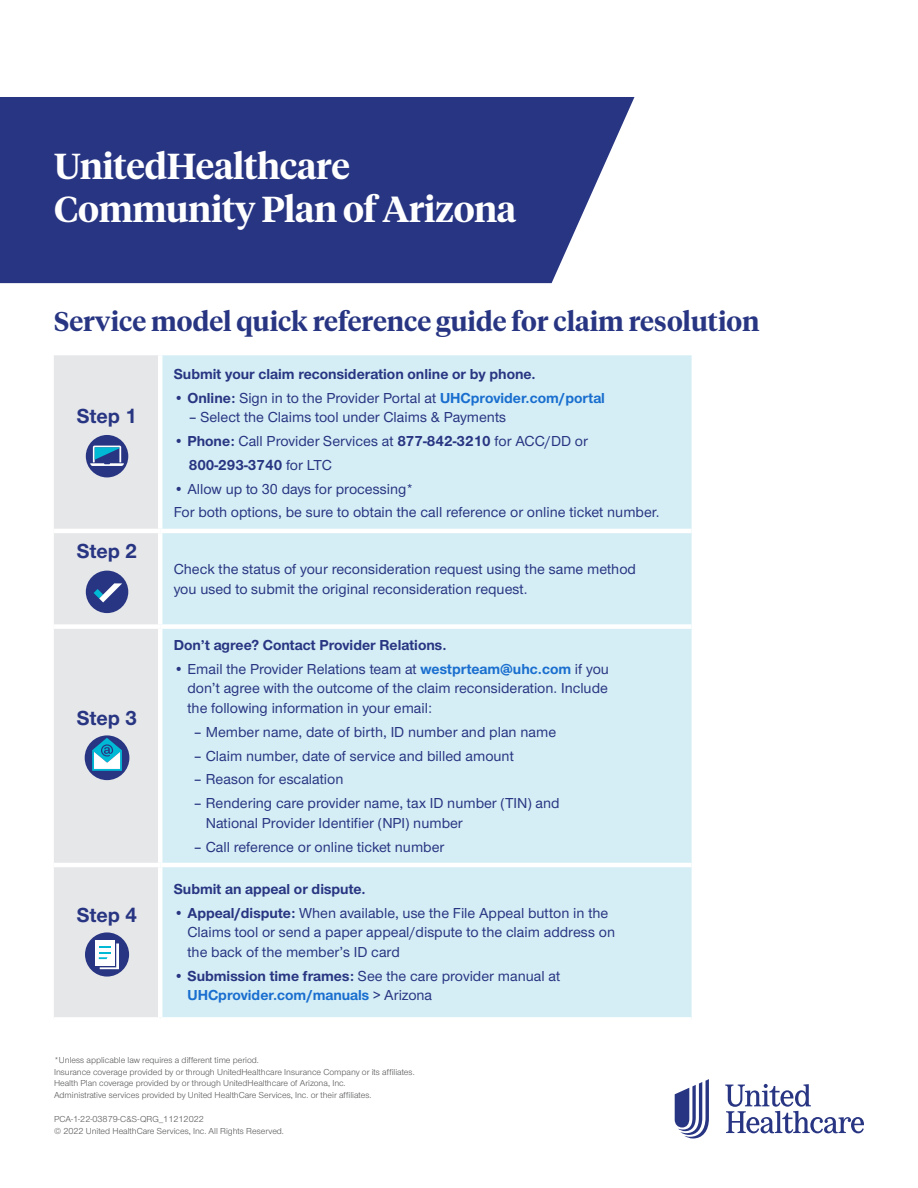
<style>
.page{position:relative;width:918px;height:1188px;background:#fff}
.page>*{position:absolute;margin:0;border:0;box-sizing:border-box;transform-origin:0 0}
.t1{font:600 36px/43.2px "UHC Serif Headline";letter-spacing:-.01em;color:#fff}
.H4{font:600 27px "UHC Serif Headline";color:#283582}
.Continued_asterisk{font:700 21px "UHC Sans";color:#283582}
.H5-Sans{font:500 15px/19.5px "UHC Sans";color:#283582}
.H5-Sans-2{font:700 15px "UHC Sans";color:#283582}
.Body{font:9px/10.5px "UHC Sans";color:#57585a}
.s1{font-weight:700}
.s2{font-weight:700;color:#196ecf}
.s3{font-weight:500}
</style>
<div class="page">
<div style="left:0;top:97px;width:634px;height:186px;background:#283582"></div>
<svg style="left:675px;top:1079px;width:34px;height:59px"></svg>
<svg style="left:725px;top:1084px;width:139px;height:49px"></svg>
<div style="left:54px;top:355px;width:104px;height:662px;background:#e6e7e9"></div>
<div style="left:162px;top:355px;width:530px;height:662px;background:#d5eef5"></div>
<hr style="left:54px;top:529px;width:106px;height:4px;background:#fff">
<hr style="left:160px;top:529px;width:532px;height:4px;background:#fff">
<div style="left:54px;top:624px;width:106px;height:5px;background:#fff"></div>
<div style="left:160px;top:624px;width:532px;height:5px;background:#fff"></div>
<hr style="left:54px;top:863px;width:106px;height:4px;background:#fff">
<hr style="left:160px;top:863px;width:532px;height:4px;background:#fff">
<div style="left:86px;top:435px;width:42px;height:42px;background:#283582;border-radius:50%"></div>
<svg style="left:90px;top:446px;width:34px;height:20px"></svg>
<div style="left:86px;top:571px;width:42px;height:42px;background:#283582;border-radius:50%"></div>
<svg style="left:94px;top:583px;width:28px;height:19px"></svg>
<div style="left:85px;top:735px;width:44px;height:45px;background:#283582;border-radius:50%"></div>
<svg style="left:92px;top:738px;width:30px;height:33px"></svg>
<div style="left:85px;top:932px;width:44px;height:45px;background:#283582;border-radius:50%"></div>
<div style="left:95px;top:940px;width:19px;height:26px;background:#fff"></div>
<svg style="left:99px;top:943px;width:20px;height:26px"></svg>
<p class="t1" style="left:54px;top:143px;width:464px">UnitedHealthcare<br>Community Plan of Arizona</p>
<p class="H4" style="left:54px;top:303px;width:707px">Service model quick reference guide for claim resolution</p>
<p class="Continued_asterisk" style="left:77px;top:402px;width:62px">Step 1</p>
<p class="Continued_asterisk" style="left:77px;top:537px;width:62px">Step 2</p>
<p class="Continued_asterisk" style="left:77px;top:704px;width:62px">Step 3</p>
<p class="Continued_asterisk" style="left:77px;top:901px;width:62px">Step 4</p>
<p class="H5-Sans-2" style="left:174px;top:364px;width:363px">Submit your claim reconsideration online or by phone.</p>
<p class="H5-Sans" style="left:174px;top:387px;width:433px"><span class="s1">• Online:</span> Sign in to the Provider Portal at <span class="s2">UHCprovider.com/portal</span></p>
<p class="H5-Sans" style="left:189px;top:407px;width:319px">– Select the Claims tool under Claims &amp; Payments</p>
<p class="H5-Sans" style="left:174px;top:431px;width:416px"><span class="s1">• Phone:</span> Call Provider Services at <span class="s1">877-842-3210</span> for ACC/DD or</p>
<p class="H5-Sans-2" style="left:189px;top:455px;width:145px">800-293-3740 <span class="s3">for LTC</span></p>
<p class="H5-Sans" style="left:174px;top:478px;width:242px">• Allow up to 30 days for processing*</p>
<p class="H5-Sans" style="left:174px;top:502px;width:487px">For both options, be sure to obtain the call reference or online ticket number.</p>
<p class="H5-Sans" style="left:174px;top:559px;width:464px">Check the status of your reconsideration request using the same method you used to submit the original reconsideration request.</p>
<p class="H5-Sans-2" style="left:174px;top:635px;width:274px">Don’t agree? Contact Provider Relations.</p>
<p class="H5-Sans" style="left:187px;top:659px;width:423px;text-align:justify;text-indent:-14px"><span class="s1">•</span> Email the Provider Relations team at <span class="s2">westprteam@uhc.com</span> if you don’t agree with the outcome of the claim reconsideration. Include the following information in your email:</p>
<p class="H5-Sans" style="left:194px;top:721px;width:364px">– Member name, date of birth, ID number and plan name</p>
<p class="H5-Sans" style="left:194px;top:745px;width:321px">– Claim number, date of service and billed amount</p>
<p class="H5-Sans" style="left:194px;top:769px;width:151px">– Reason for escalation</p>
<p class="H5-Sans" style="left:206px;top:793px;width:356px;text-indent:-12px">– Rendering care provider name, tax ID number (TIN) and<br>National Provider Identifier (NPI) number</p>
<p class="H5-Sans" style="left:194px;top:836px;width:252px">– Call reference or online ticket number</p>
<p class="H5-Sans-2" style="left:174px;top:879px;width:193px">Submit an appeal or dispute.</p>
<p class="H5-Sans" style="left:187px;top:903px;width:429px;text-indent:-14px"><span class="s1">• Appeal/dispute:</span> When available, use the File Appeal button in the<br>Claims tool or send a paper appeal/dispute to the claim address on the back of the member’s ID card</p>
<p class="H5-Sans" style="left:187px;top:965px;width:374px;text-indent:-14px">• <span class="s1">Submission time frames:</span> See the care provider manual at<br><span class="s2">UHCprovider.com/manuals</span> &gt; Arizona</p>
<p class="Body" style="left:54px;top:1054px;width:206px">*Unless applicable law requires a different time period.</p>
<p class="Body" style="left:54px;top:1067px;width:362px">Insurance coverage provided by or through UnitedHealthcare Insurance Company or its affiliates.<br>Health Plan coverage provided by or through UnitedHealthcare of Arizona, Inc.</p>
<p class="Body" style="left:54px;top:1090px;width:319px">Administrative services provided by United HealthCare Services, Inc. or their affiliates.</p>
<p class="Body" style="left:54px;top:1113px;width:231px;line-height:12px">PCA-1-22-03879-C&amp;S-QRG_11212022<br>© 2022 United HealthCare Services, Inc. All Rights Reserved.</p>
</div>
